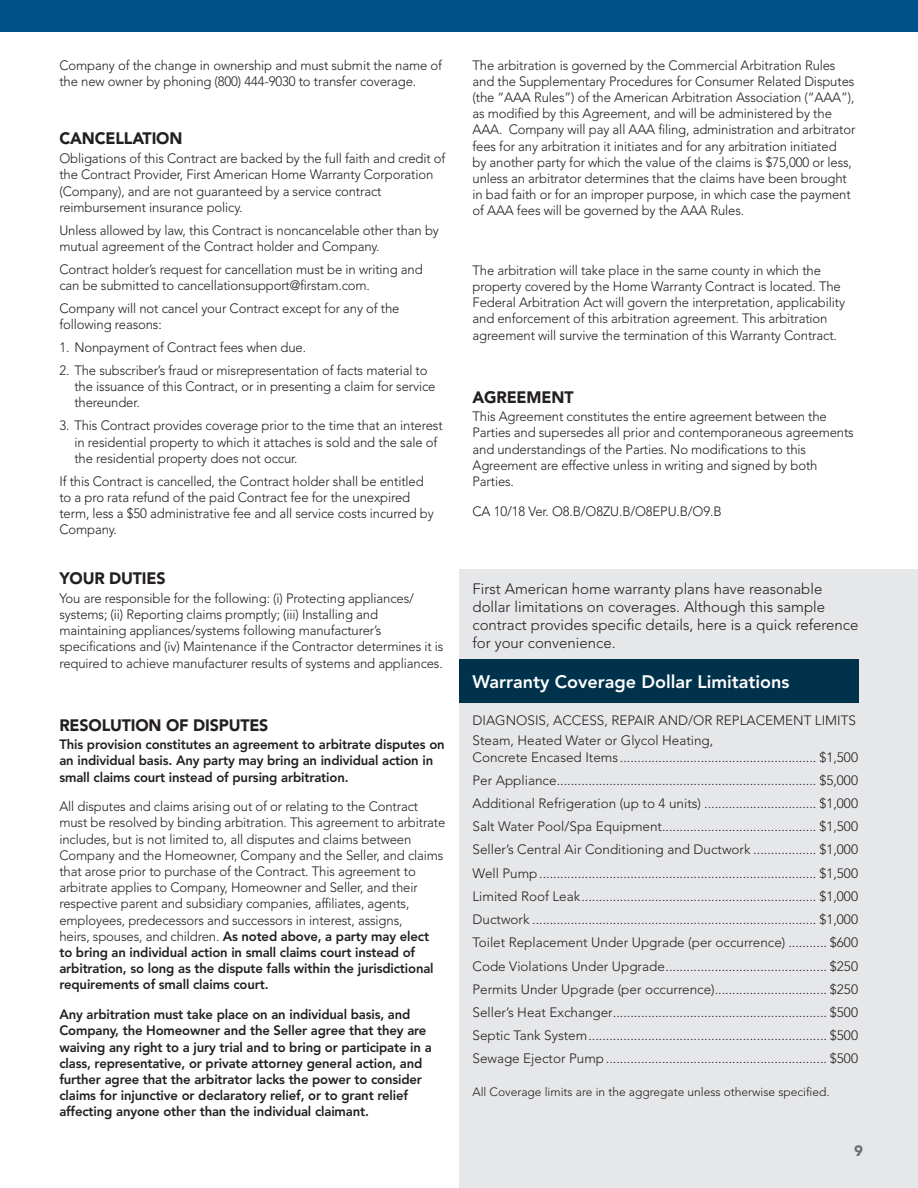
<style>
.page{position:relative;width:918px;height:1188px;background:#fff}
.page>*{position:absolute;margin:0;border:0;box-sizing:border-box;transform-origin:0 0}
.Body_8_Note{font:800 18px "Avenir LT Std";color:#fff}
.Bold_Subhead{font:900 16.5px "Avenir LT Std";letter-spacing:-.01em;color:#231f20}
.body_9{font:300 15px/18px "Avenir LT Std";color:#231f20}
.Covered_Underline{font:900 15px "Avenir LT Std";color:#6c6d70}
.body_9-2{font:300 13.5px/16.2px "Avenir LT Std";letter-spacing:-.01em;color:#231f20}
.Body_8_Note-2{font:300 13.5px/16.2px "Avenir LT Std";color:#231f20}
.body_9-3{font:800 13.5px/16.2px "Avenir LT Std";letter-spacing:-.01em;color:#231f20}
.Body_8_Note-3{font:300 12px "Avenir LT Std";color:#231f20}
.s1{font-weight:800}
</style>
<div class="page">
<div style="left:459px;top:570px;width:459px;height:618px;background:#e6e7e9"></div>
<div style="left:459px;top:659px;width:400px;height:44px;background:#01324b"></div>
<div style="left:0;top:0;width:918px;height:31px;background:#005187"></div>
<p class="body_9-2" style="left:59px;top:57px;width:384px">Company of the change in ownership and must submit the name of the new owner by phoning (800) 444-9030 to transfer coverage.</p>
<p class="Bold_Subhead" style="left:59px;top:129px;width:125px">CANCELLATION</p>
<p class="body_9-2" style="left:59px;top:150px;width:388px">Obligations of this Contract are backed by the full faith and credit of the Contract Provider, First American Home Warranty Corporation (Company), and are not guaranteed by a service contract reimbursement insurance policy.</p>
<p class="body_9-2" style="left:59px;top:222px;width:381px">Unless allowed by law, this Contract is noncancelable other than by mutual agreement of the Contract holder and Company.</p>
<p class="body_9-2" style="left:59px;top:261px;width:365px">Contract holder’s request for cancellation must be in writing and can be submitted to cancellationsupport@firstam.com.</p>
<p class="body_9-2" style="left:59px;top:300px;width:342px">Company will not cancel your Contract except for any of the following reasons:</p>
<p class="body_9-2" style="left:59px;top:339px;width:248px">1. Nonpayment of Contract fees when due.</p>
<p class="body_9-2" style="left:74px;top:362px;width:363px;text-indent:-15px">2. The subscriber’s fraud or misrepresentation of facts material to the issuance of this Contract, or in presenting a claim for service thereunder.</p>
<p class="body_9-2" style="left:74px;top:418px;width:370px;text-indent:-15px">3. This Contract provides coverage prior to the time that an interest in residential property to which it attaches is sold and the sale of the residential property does not occur.</p>
<p class="body_9-2" style="left:59px;top:473px;width:376px">If this Contract is cancelled, the Contract holder shall be entitled to a pro rata refund of the paid Contract fee for the unexpired term, less a $50 administrative fee and all service costs incurred by Company.</p>
<p class="Bold_Subhead" style="left:59px;top:568px;width:108px">YOUR DUTIES</p>
<p class="body_9-2" style="left:59px;top:590px;width:386px">You are responsible for the following: (i) Protecting appliances/ systems; (ii) Reporting claims promptly; (iii) Installing and maintaining appliances/systems following manufacturer’s specifications and (iv) Maintenance if the Contractor determines it is required to achieve manufacturer results of systems and appliances.</p>
<p class="Bold_Subhead" style="left:59px;top:715px;width:211px">RESOLUTION OF DISPUTES</p>
<p class="body_9-3" style="left:59px;top:736px;width:387px">This provision constitutes an agreement to arbitrate disputes on an individual basis. Any party may bring an individual action in small claims court instead of pursing arbitration.</p>
<p class="body_9-2" style="left:59px;top:799px;width:388px">All disputes and claims arising out of or relating to the Contract must be resolved by binding arbitration. This agreement to arbitrate includes, but is not limited to, all disputes and claims between Company and the Homeowner, Company and the Seller, and claims that arose prior to purchase of the Contract. This agreement to arbitrate applies to Company, Homeowner and Seller, and their respective parent and subsidiary companies, affiliates, agents, employees, predecessors and successors in interest, assigns,<br>heirs, spouses, and children. <span class="s1">As noted above, a party may elect to bring an individual action in small claims court instead of arbitration, so long as the dispute falls within the jurisdictional requirements of small claims court.</span></p>
<p class="body_9-3" style="left:59px;top:1006px;width:374px">Any arbitration must take place on an individual basis, and Company, the Homeowner and the Seller agree that they are waiving any right to a jury trial and to bring or participate in a class, representative, or private attorney general action, and further agree that the arbitrator lacks the power to consider claims for injunctive or declaratory relief, or to grant relief affecting anyone other than the individual claimant.</p>
<p class="body_9-2" style="left:473px;top:57px;width:384px">The arbitration is governed by the Commercial Arbitration Rules and the Supplementary Procedures for Consumer Related Disputes (the “AAA Rules”) of the American Arbitration Association (“AAA”), as modified by this Agreement, and will be administered by the AAA. Company will pay all AAA filing, administration and arbitrator fees for any arbitration it initiates and for any arbitration initiated<br>by another party for which the value of the claims is $75,000 or less, unless an arbitrator determines that the claims have been brought in bad faith or for an improper purpose, in which case the payment of AAA fees will be governed by the AAA Rules.</p>
<p class="body_9-2" style="left:473px;top:262px;width:374px">The arbitration will take place in the same county in which the property covered by the Home Warranty Contract is located. The Federal Arbitration Act will govern the interpretation, applicability and enforcement of this arbitration agreement. This arbitration agreement will survive the termination of this Warranty Contract.</p>
<p class="Bold_Subhead" style="left:473px;top:387px;width:102px">AGREEMENT</p>
<p class="body_9-2" style="left:473px;top:409px;width:383px">This Agreement constitutes the entire agreement between the Parties and supersedes all prior and contemporaneous agreements and understandings of the Parties. No modifications to this Agreement are effective unless in writing and signed by both Parties.</p>
<p class="body_9-2" style="left:473px;top:503px;width:251px">CA 10/18 Ver. O8.B/O8ZU.B/O8EPU.B/O9.B</p>
<p class="body_9" style="left:473px;top:580px;width:387px">First American home warranty plans have reasonable dollar limitations on coverages. Although this sample contract provides specific details, here is a quick reference for your convenience.</p>
<p class="Body_8_Note" style="left:473px;top:671px;width:318px">Warranty Coverage Dollar Limitations</p>
<p class="Body_8_Note-2" style="left:473px;top:712px;width:385px">DIAGNOSIS, ACCESS, REPAIR AND/OR REPLACEMENT LIMITS</p>
<p class="Body_8_Note-2" style="left:473px;top:733px;width:387px">Steam, Heated Water or Glycol Heating,<br>Concrete Encased Items ........................................................ $1,500</p>
<p class="Body_8_Note-2" style="left:473px;top:772px;width:387px">Per Appliance.......................................................................... $5,000</p>
<p class="Body_8_Note-2" style="left:473px;top:795px;width:387px">Additional Refrigeration (up to 4 units) ................................ $1,000</p>
<p class="Body_8_Note-2" style="left:473px;top:819px;width:387px">Salt Water Pool/Spa Equipment............................................ $1,500</p>
<p class="Body_8_Note-2" style="left:473px;top:842px;width:387px">Seller’s Central Air Conditioning and Ductwork .................. $1,000</p>
<p class="Body_8_Note-2" style="left:473px;top:865px;width:387px">Well Pump............................................................................... $1,500</p>
<p class="Body_8_Note-2" style="left:473px;top:888px;width:387px">Limited Roof Leak................................................................... $1,000</p>
<p class="Body_8_Note-2" style="left:473px;top:911px;width:387px">Ductwork ................................................................................. $1,000</p>
<p class="Body_8_Note-2" style="left:473px;top:935px;width:387px">Toilet Replacement Under Upgrade (per occurrence) ........... $600</p>
<p class="Body_8_Note-2" style="left:473px;top:958px;width:387px">Code Violations Under Upgrade.............................................. $250</p>
<p class="Body_8_Note-2" style="left:473px;top:981px;width:387px">Permits Under Upgrade (per occurrence)................................ $250</p>
<p class="Body_8_Note-2" style="left:473px;top:1004px;width:387px">Seller’s Heat Exchanger............................................................. $500</p>
<p class="Body_8_Note-2" style="left:473px;top:1028px;width:387px">Septic Tank System.................................................................... $500</p>
<p class="Body_8_Note-2" style="left:473px;top:1051px;width:387px">Sewage Ejector Pump............................................................... $500</p>
<p class="Body_8_Note-3" style="left:473px;top:1085px;width:359px">All Coverage limits are in the aggregate unless otherwise specified.</p>
<p class="Covered_Underline" style="left:854px;top:1141px;width:10px">9</p>
</div>
